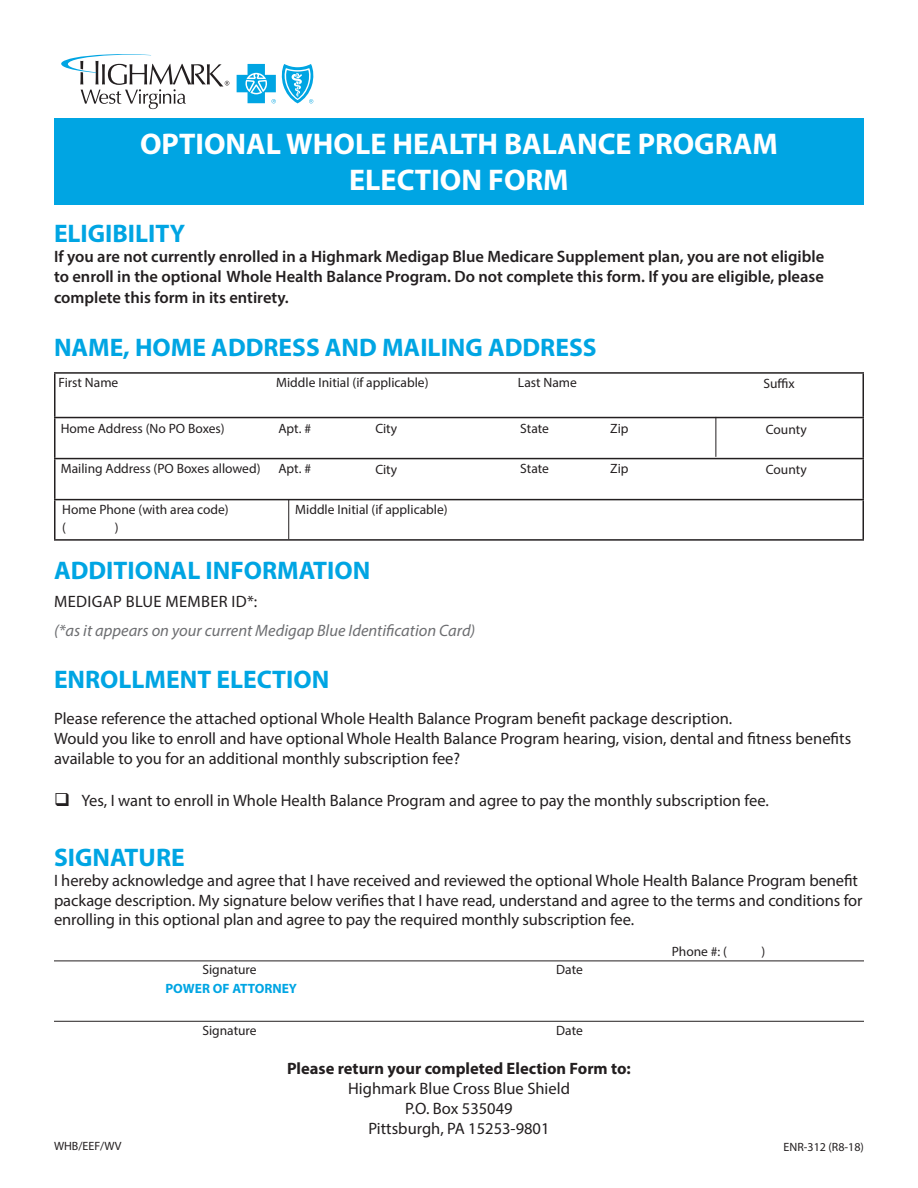
<style>
.page{position:relative;width:918px;height:1188px;background:#fff}
.page>*{position:absolute;margin:0;border:0;box-sizing:border-box;transform-origin:0 0}
.t1{font:700 30px "Myriad Pro";color:#fff}
.t2{font:700 25.5px "Myriad Pro";color:#00a5e3}
.t3{font:16.5px/19.8px "Myriad Pro";letter-spacing:-.005em;color:#231f20}
.t4{font:600 16.5px/19.8px "Myriad Pro";color:#231f20}
.t5{font:italic 16.5px "Myriad Pro";color:#6d6e71}
.t6{font:700 16.5px "Myriad Pro";color:#231f20}
.t7{font:16.5px "Myriad Pro";letter-spacing:.02em;color:#231f20}
.t8{font:13.5px "Myriad Pro";color:#231f20}
.t9{font:700 13.5px "Myriad Pro";color:#00a5e3}
.t10{font:12px "Myriad Pro";color:#231f20}
</style>
<div class="page">
<div style="left:54px;top:118px;width:810px;height:87px;background:#00a5e3"></div>
<svg style="left:61px;top:54px;width:168px;height:55px"></svg>
<svg style="left:237px;top:64px;width:77px;height:39px"></svg>
<hr style="left:54px;top:372px;width:810px;height:2px;background:#231f20">
<hr style="left:54px;top:374px;width:2px;height:43px;background:#231f20">
<hr style="left:862px;top:374px;width:2px;height:43px;background:#231f20">
<hr style="left:54px;top:417px;width:810px;height:1px;background:#231f20">
<hr style="left:54px;top:418px;width:2px;height:40px;background:#231f20">
<hr style="left:862px;top:418px;width:2px;height:40px;background:#231f20">
<hr style="left:54px;top:458px;width:810px;height:1px;background:#231f20">
<hr style="left:54px;top:459px;width:2px;height:40px;background:#231f20">
<hr style="left:862px;top:459px;width:2px;height:40px;background:#231f20">
<hr style="left:54px;top:499px;width:810px;height:1px;background:#231f20">
<hr style="left:54px;top:500px;width:2px;height:39px;background:#231f20">
<hr style="left:862px;top:500px;width:2px;height:39px;background:#231f20">
<hr style="left:54px;top:539px;width:810px;height:2px;background:#231f20">
<hr style="left:716px;top:417px;width:1px;height:40px;background:#231f20">
<hr style="left:288px;top:499px;width:1px;height:40px;background:#231f20">
<hr style="left:54px;top:961px;width:810px;height:1px;background:#231f20">
<hr style="left:54px;top:1021px;width:810px;height:1px;background:#231f20">
<p class="t1" style="left:140px;top:124px;width:639px">OPTIONAL WHOLE HEALTH BALANCE PROGRAM</p>
<p class="t1" style="left:349px;top:160px;width:221px">ELECTION FORM</p>
<p class="t2" style="left:54px;top:217px;width:133px">ELIGIBILITY</p>
<p class="t4" style="left:54px;top:246px;width:772px">If you are not currently enrolled in a Highmark Medigap Blue Medicare Supplement plan, you are not eligible to enroll in the optional Whole Health Balance Program. Do not complete this form. If you are eligible, please</p>
<p class="t4" style="left:54px;top:287px;width:236px">complete this form in its entirety.</p>
<p class="t2" style="left:54px;top:330px;width:544px">NAME, HOME ADDRESS AND MAILING ADDRESS</p>
<p class="t8" style="left:58px;top:374px;width:61px">First Name</p>
<p class="t8" style="left:276px;top:374px;width:154px">Middle Initial (if applicable)</p>
<p class="t8" style="left:518px;top:374px;width:60px">Last Name</p>
<p class="t8" style="left:764px;top:375px;width:33px">Suffix</p>
<p class="t8" style="left:61px;top:420px;width:165px">Home Address (No PO Boxes)</p>
<p class="t8" style="left:278px;top:420px;width:34px">Apt. #</p>
<p class="t8" style="left:375px;top:420px;width:23px">City</p>
<p class="t8" style="left:520px;top:420px;width:30px">State</p>
<p class="t8" style="left:610px;top:420px;width:20px">Zip</p>
<p class="t8" style="left:766px;top:421px;width:42px">County</p>
<p class="t8" style="left:61px;top:461px;width:201px">Mailing Address (PO Boxes allowed)</p>
<p class="t8" style="left:278px;top:461px;width:34px">Apt. #</p>
<p class="t8" style="left:375px;top:461px;width:23px">City</p>
<p class="t8" style="left:520px;top:461px;width:30px">State</p>
<p class="t8" style="left:610px;top:461px;width:20px">Zip</p>
<p class="t8" style="left:766px;top:461px;width:42px">County</p>
<p class="t8" style="left:295px;top:501px;width:154px">Middle Initial (if applicable)</p>
<p class="t8" style="left:62px;top:501px;width:168px">Home Phone (with area code)</p>
<p class="t8" style="left:62px;top:519px;width:5px">(</p>
<p class="t8" style="left:115px;top:519px;width:5px">)</p>
<p class="t2" style="left:54px;top:554px;width:318px">ADDITIONAL INFORMATION</p>
<p class="t7" style="left:54px;top:592px;width:205px">MEDIGAP BLUE MEMBER ID*:</p>
<p class="t5" style="left:54px;top:620px;width:423px">(*as it appears on your current Medigap Blue Identification Card)</p>
<p class="t2" style="left:54px;top:663px;width:277px">ENROLLMENT ELECTION</p>
<p class="t3" style="left:54px;top:708px;width:680px">Please reference the attached optional Whole Health Balance Program benefit package description.</p>
<p class="t3" style="left:54px;top:728px;width:799px">Would you like to enroll and have optional Whole Health Balance Program hearing, vision, dental and fitness benefits available to you for an additional monthly subscription fee?</p>
<p class="t3" style="left:54px;top:791px;width:716px">❑ Yes, I want to enroll in Whole Health Balance Program and agree to pay the monthly subscription fee.</p>
<p class="t2" style="left:54px;top:841px;width:132px">SIGNATURE</p>
<p class="t3" style="left:54px;top:870px;width:810px">I hereby acknowledge and agree that I have received and reviewed the optional Whole Health Balance Program benefit package description. My signature below verifies that I have read, understand and agree to the terms and conditions for enrolling in this optional plan and agree to pay the required monthly subscription fee.</p>
<p class="t10" style="left:54px;top:1139px;width:69px">WHB/EEF/WV</p>
<p class="t8" style="left:202px;top:962px;width:56px">Signature</p>
<p class="t8" style="left:556px;top:962px;width:28px">Date</p>
<p class="t9" style="left:165px;top:979px;width:133px">POWER OF ATTORNEY</p>
<p class="t8" style="left:202px;top:1022px;width:56px">Signature</p>
<p class="t8" style="left:556px;top:1022px;width:28px">Date</p>
<p class="t6" style="left:287px;top:1058px;width:345px">Please return your completed Election Form to:</p>
<p class="t3" style="left:348px;top:1078px;width:223px;text-align:center">Highmark Blue Cross Blue Shield<br>P.O. Box 535049<br>Pittsburgh, PA 15253-9801</p>
<p class="t8" style="left:672px;top:943px;width:57px">Phone #: (</p>
<p class="t8" style="left:761px;top:943px;width:5px">)</p>
<p class="t10" style="left:784px;top:1139px;width:82px">ENR-312 (R8-18)</p>
</div>
